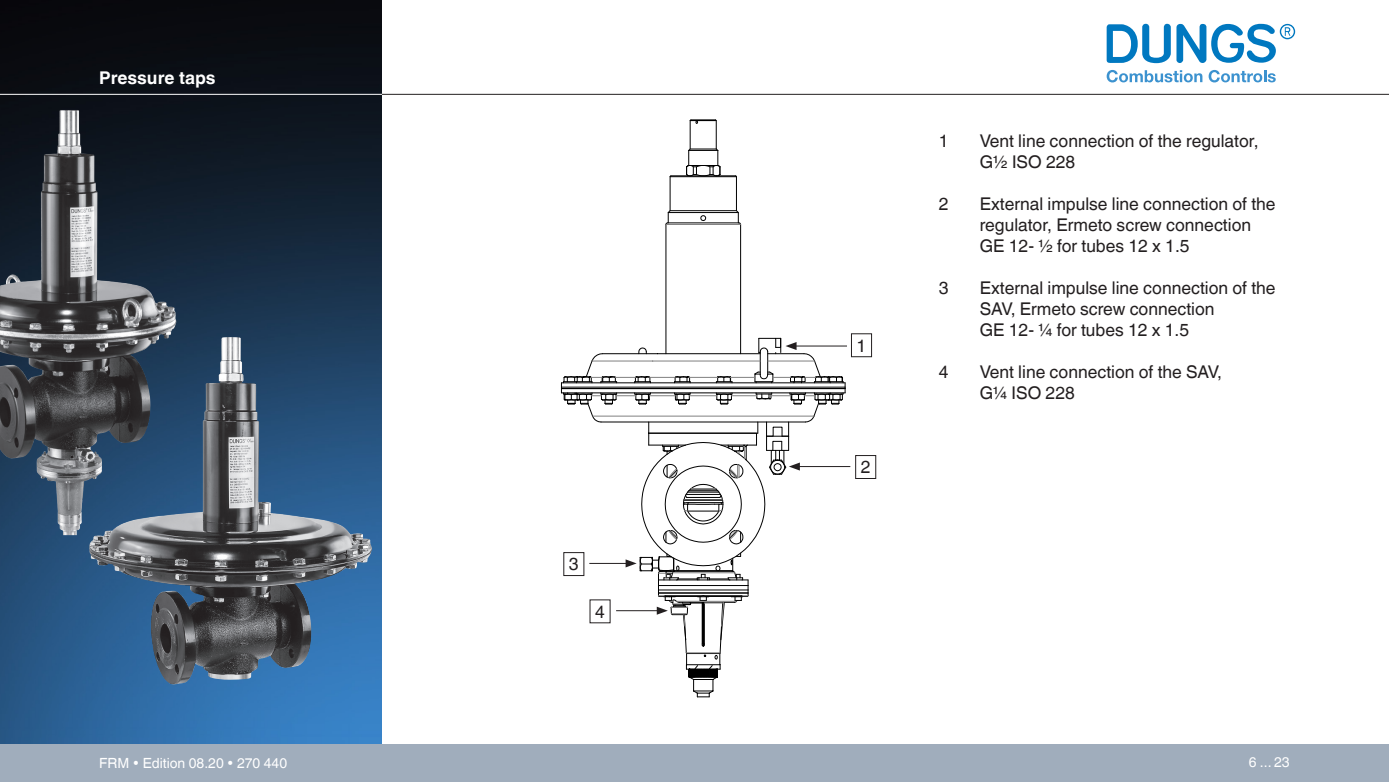
<style>
.page{position:relative;width:1389px;height:782px;background:#fff}
.page>*{position:absolute;margin:0;border:0;box-sizing:border-box;transform-origin:0 0}
._10p-fett{font:17.5px/21px "Helvetica World";color:#231f20}
._10p-fett-2{font:700 17.5px "Helvetica World";color:#fff}
.t1{font:14px "Helvetica World";color:#fff}
</style>
<div class="page">
<img style="left:0;top:0;width:382px;height:744px">
<div style="left:0;top:744px;width:1389px;height:37px;background:#a0adbc"></div>
<hr style="left:382px;top:94px;width:1007px;height:1px;background:#231f20">
<hr style="left:0;top:94px;width:382px;height:1px;background:#fff">
<svg style="left:1107px;top:24px;width:188px;height:39px"></svg>
<svg style="left:1107px;top:70px;width:95px;height:12px"></svg>
<svg style="left:1209px;top:70px;width:67px;height:12px"></svg>
<svg style="left:665px;top:175px;width:77px;height:162px"></svg>
<hr style="left:667px;top:222px;width:72px;height:1px;background:#000">
<hr style="left:668px;top:212px;width:70px;height:1px;background:#000">
<svg style="left:665px;top:119px;width:56px;height:106px"></svg>
<hr style="left:670px;top:210px;width:66px;height:1px;background:#000">
<hr style="left:670px;top:176px;width:66px;height:1px;background:#000">
<hr style="left:671px;top:175px;width:65px;height:1px;background:#000">
<hr style="left:666px;top:224px;width:75px;height:1px;background:#808080">
<hr style="left:794px;top:345px;width:53px;height:1px;background:#231f20">
<div style="left:851px;top:333px;width:21px;height:24px;border:1px solid #231f20"></div>
<hr style="left:797px;top:466px;width:53px;height:1px;background:#231f20">
<svg style="left:560px;top:337px;width:286px;height:360px"></svg>
<div style="left:855px;top:455px;width:21px;height:23px;border:1px solid #231f20"></div>
<img style="left:0;top:110px;width:137px;height:425px">
<img style="left:89px;top:337px;width:283px;height:348px">
<p class="_10p-fett-2" style="left:99px;top:68px;width:118px">Pressure taps</p>
<p class="_10p-fett" style="left:569px;top:553px;width:11px">3</p>
<p class="_10p-fett" style="left:595px;top:601px;width:11px">4</p>
<p class="_10p-fett" style="left:857px;top:335px;width:11px">1</p>
<p class="_10p-fett" style="left:861px;top:456px;width:11px">2</p>
<p class="_10p-fett" style="left:939px;top:130px;width:11px">1</p>
<p class="_10p-fett" style="left:980px;top:130px;width:280px">Vent line connection of the regulator,</p>
<p class="_10p-fett" style="left:980px;top:151px;width:97px">G1/2 ISO 228</p>
<p class="_10p-fett" style="left:939px;top:193px;width:11px">2</p>
<p class="_10p-fett" style="left:980px;top:193px;width:297px">External impulse line connection of the regulator, Ermeto screw connection<br>GE 12- 1/2 for tubes 12 x 1.5</p>
<p class="_10p-fett" style="left:939px;top:277px;width:11px">3</p>
<p class="_10p-fett" style="left:980px;top:277px;width:297px">External impulse line connection of the<br>SAV, Ermeto screw connection<br>GE 12- 1/4 for tubes 12 x 1.5</p>
<p class="_10p-fett" style="left:939px;top:361px;width:11px">4</p>
<p class="_10p-fett" style="left:980px;top:361px;width:244px">Vent line connection of the SAV,<br>G1/4 ISO 228</p>
<p class="t1" style="left:99px;top:754px;width:189px">FRM • Edition 08.20 • 270 440</p>
<p class="t1" style="left:1249px;top:754px;width:43px">6 ... 23</p>
</div>
